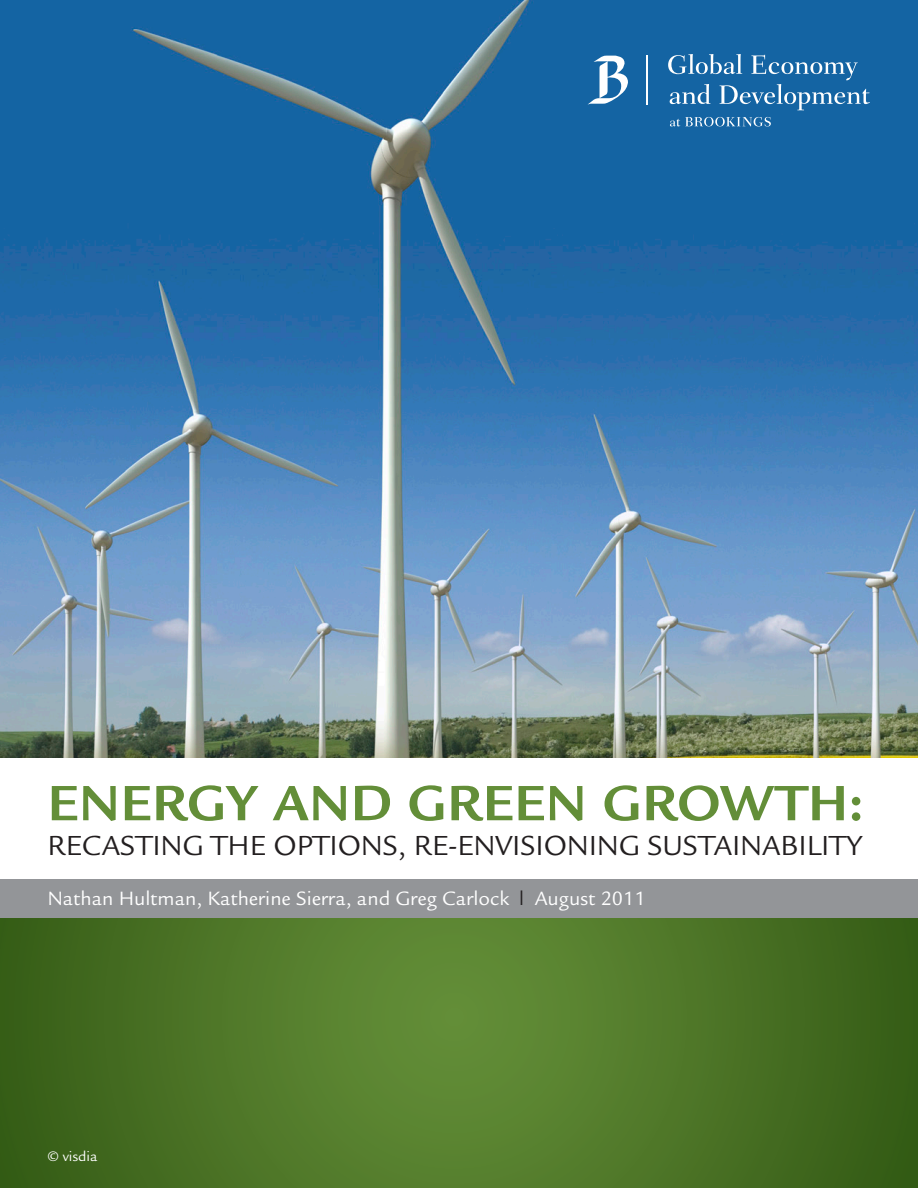
<style>
.page{position:relative;width:918px;height:1188px;background:#fff}
.page>*{position:absolute;margin:0;border:0;box-sizing:border-box;transform-origin:0 0}
.Text{font:700 54px "Legacy Sans";letter-spacing:.01em;color:#638e38}
.Text-2{font:30px "Legacy Sans";color:#231f20}
.Text-3{font:21px "Legacy Sans";color:#fff}
.Text-4{font:15px "Legacy Sans";color:#fff}
.s1{color:#231f20}
</style>
<div class="page">
<img style="left:0;top:0;width:918px;height:758px">
<svg style="left:0;top:918px;width:918px;height:270px;background:#4c7526"></svg>
<div style="left:0;top:879px;width:918px;height:39px;background:#939598"></div>
<hr style="left:647px;top:55px;width:1px;height:50px;background:#fff">
<svg style="left:588px;top:56px;width:40px;height:49px"></svg>
<svg style="left:668px;top:54px;width:202px;height:56px;background:#397cb1"></svg>
<svg style="left:670px;top:117px;width:101px;height:10px"></svg>
<p class="Text" style="left:48px;top:772px;width:818px">ENERGY AND GREEN GROWTH:</p>
<p class="Text-2" style="left:48px;top:828px;width:816px">RECASTING THE OPTIONS, RE-ENVISIONING SUSTAINABILITY</p>
<p class="Text-3" style="left:48px;top:886px;width:600px">Nathan Hultman, Katherine Sierra, and Greg Carlock <span class="s1">❘</span> August 2011</p>
<p class="Text-4" style="left:48px;top:1148px;width:52px">© visdia</p>
</div>
